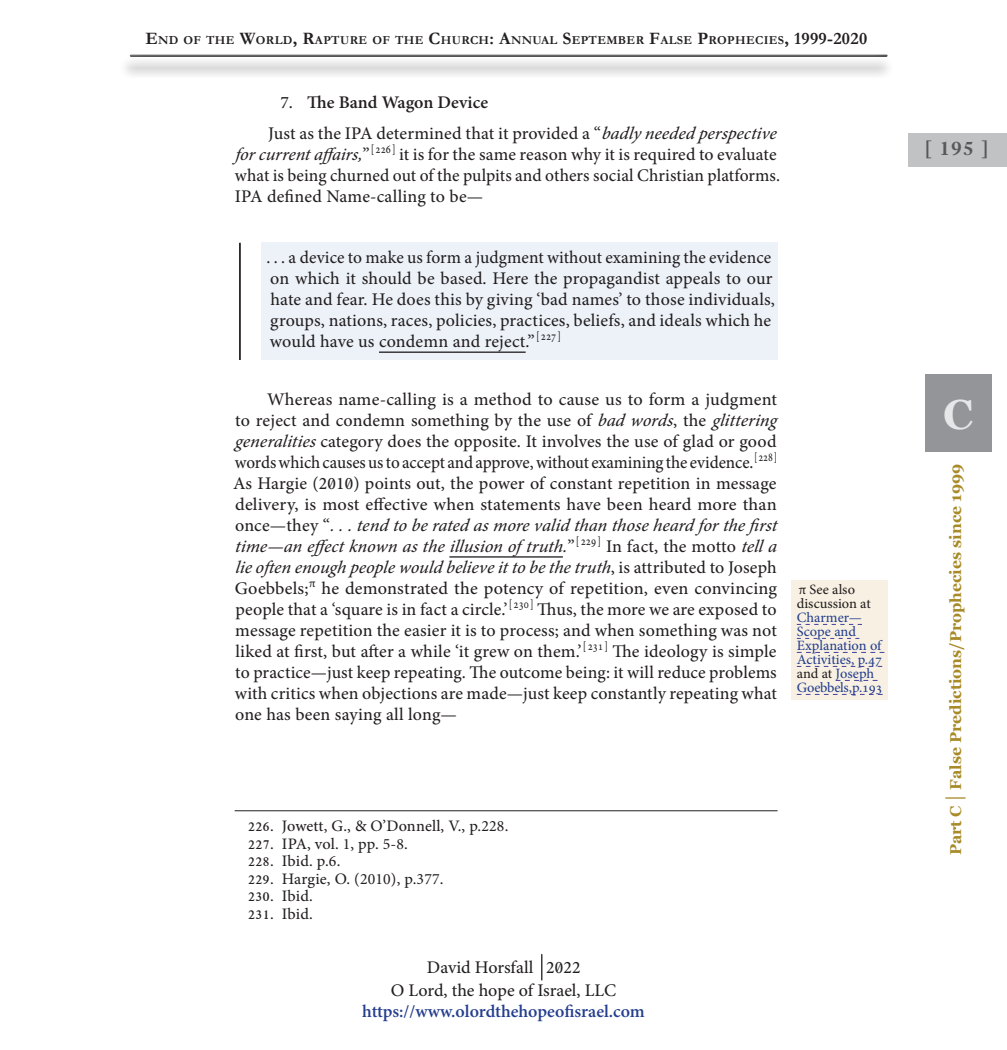
<style>
.page{position:relative;width:1007px;height:1050px;background:#fff}
.page>*{position:absolute;margin:0;border:0;box-sizing:border-box;transform-origin:0 0}
.t1{font:700 42px "Georgia";color:#e6e7e9}
.t2{font:700 21px "Adobe Text Pro";color:#57585a}
.t3{font:17.5px/21px "Adobe Hebrew";letter-spacing:.005em;color:#231f20}
.t4{font:700 17.5px "Adobe Hebrew";color:#253f8e}
.t5{font:15.75px/17.5px "Adobe Hebrew";letter-spacing:.005em;color:#231f20}
.t6{font:700 15.75px "Georgia";color:#a88a28}
.t7{font:14px/14px "Adobe Hebrew";letter-spacing:-.005em;color:#253f8e}
.t8{font:14px/14px "Adobe Hebrew";color:#231f20}
.t9{font:700 12.25px "Garamond";letter-spacing:.03em;color:#231f20}
.s1{font-size:17.5px}
.s2{font-family:"Minion Pro";font-weight:500}
.s3{font-weight:700}
.s4{font-style:italic}
.s5{color:#231f20}
.s6{font-family:"Frank Ruehl";font-size:17.5px}
.s7{font-family:"Minion Pro"}
</style>
<div class="page">
<hr style="left:945px;top:797px;width:20px;height:2px;background:#a88a28">
<div style="left:924px;top:374px;width:66px;height:78px;background:#939598"></div>
<div style="left:261px;top:243px;width:516px;height:117px;background:#edf2f9"></div>
<hr style="left:239px;top:243px;width:2px;height:117px;background:#231f20">
<hr style="left:379px;top:352px;width:146px;height:1px;background:#231f20">
<hr style="left:449px;top:556px;width:114px;height:2px;background:#231f20">
<hr style="left:234px;top:810px;width:543px;height:1px;background:#231f20">
<div style="left:791px;top:580px;width:97px;height:119px;background:#f8f1e3"></div>
<svg style="left:796px;top:624px;width:65px;height:1px"></svg>
<svg style="left:796px;top:638px;width:63px;height:1px"></svg>
<svg style="left:796px;top:652px;width:88px;height:1px"></svg>
<svg style="left:796px;top:666px;width:86px;height:1px"></svg>
<svg style="left:835px;top:680px;width:42px;height:1px"></svg>
<svg style="left:796px;top:694px;width:86px;height:1px"></svg>
<svg style="left:541px;top:954px;width:1px;height:26px"></svg>
<div style="left:908px;top:133px;width:98px;height:33px;background:#c1c2c4"></div>
<div style="left:119px;top:57px;width:775px;height:22px;background:#231f20;opacity:.62"></div>
<div style="left:129px;top:53px;width:761px;height:7px;background:#231f20;opacity:.75"></div>
<p class="t9" style="left:145px;top:32px;width:723px"><span class="s1">E</span>ND OF THE <span class="s1">W</span>ORLD<span class="s1">, R</span>APTURE OF THE <span class="s1">C</span>HURCH<span class="s1">: A</span>NNUAL <span class="s1">S</span>EPTEMBER <span class="s1">F</span>ALSE <span class="s1">P</span>ROPHECIES <span class="s1">, 1999-2020</span></p>
<p class="t3" style="left:268px;top:86px;width:512px;line-height:31.5px;text-indent:12px"><span class="s2">7.</span> <span class="s3">The Band Wagon Device<br></span>Just as the IPA determined that it provided a “<span class="s4">badly needed perspective</span></p>
<p class="t3" style="left:235px;top:144px;width:546px"><span class="s4">for current affairs,</span>” <sup>[</sup> <sup>226</sup> <sup>]</sup> it is for the same reason why it is required to evaluate what is being churned out of the pulpits and others social Christian platforms.<br>IPA defined Name-calling to be—</p>
<p class="t3" style="left:266px;top:247px;width:509px">. . . a device to make us form a judgment without examining the evidence on which it should be based. Here the propagandist appeals to our hate and fear. He does this by giving ‘bad names’ to those individuals, groups, nations, races, policies, practices, beliefs, and ideals which he would have us condemn and reject.” <sup>[</sup> <sup>227</sup> <sup>]</sup></p>
<p class="t3" style="left:233px;top:389px;width:547px;text-indent:34px">Whereas name-calling is a method to cause us to form a judgment to reject and condemn something by the use of <span class="s4">bad words</span>, the <span class="s4">glittering generalities</span> category does the opposite. It involves the use of glad or good words which causes us to accept and approve, without examining the evidence. <sup>[</sup> <sup>228</sup> <sup>] </sup>As Hargie (<span class="s2">2010</span>) points out, the power of constant repetition in message delivery, is most effective when statements have been heard more than once—t he y “<span class="s4">. . . tend to be rated as more valid than those heard for the first time—an effect known as the illusion of truth.</span>” <sup>[</sup> <sup>229</sup> <sup>]</sup> In fac t, the motto <span class="s4">tell a lie often enough people would believe it to be the truth</span>, is attribute d to Jos eph Goebbels;<sup>π</sup> he demonstrated the potency of repetition, even convincing people that a ‘square is in fact a circle.’ <sup>[</sup> <sup>230</sup> <sup>]</sup> Thus, the more we are exposed to message repetition the easier it is to process; and when something was not liked at first, but after a while ‘it grew on them.’ <sup>[</sup> <sup>231</sup> <sup>]</sup> The ideology is simple to practice—just keep repeating. The outcome being: it will reduce problems with critics when objections are made—just keep constantly repeating what one has been saying all long—</p>
<p class="t8" style="left:796px;top:582px;width:75px">π See also discussion at</p>
<p class="t7" style="left:796px;top:610px;width:87px">Charmer—<br>Scope and<br>Explanation of<br>Activities, p.47 <span class="s5">and at</span> Joseph<br>Goebbels, p.193</p>
<p class="t5" style="left:247px;top:818px;width:262px"><span class="s6">226</span>. Jowett, G., &amp; O’Donnell, V., p.<span class="s7">228</span>.<br><span class="s6">227</span>. IPA, vol. <span class="s7">1</span>, pp. <span class="s7">5</span>-<span class="s7">8</span>.<br><span class="s6">228</span>. Ibid. p.<span class="s7">6</span>.<br><span class="s6">229</span>. Hargie, O. (<span class="s7">2010</span>), p.<span class="s7">377</span>.<br><span class="s6">230</span>. Ibid.<br><span class="s6">231</span>. Ibid.</p>
<p class="t3" style="left:391px;top:957px;width:227px;line-height:22.6px;text-align:center">David Horsfall <span class="s2">2022<br></span>O Lord, the hope of Israel, LLC</p>
<p class="t4" style="left:362px;top:1001px;width:284px">https://www.olordthehopeofisrael.com</p>
<p class="t2" style="left:924px;top:135px;width:65px">[ 195 ]</p>
<h1 class="t1" style="left:942px;top:383px;width:32px">C</h1>
<p class="t6" style="left:943px;top:855px;width:393px;rotate:-90deg">Part C False Predictions/Prophecies since 1999</p>
</div>
